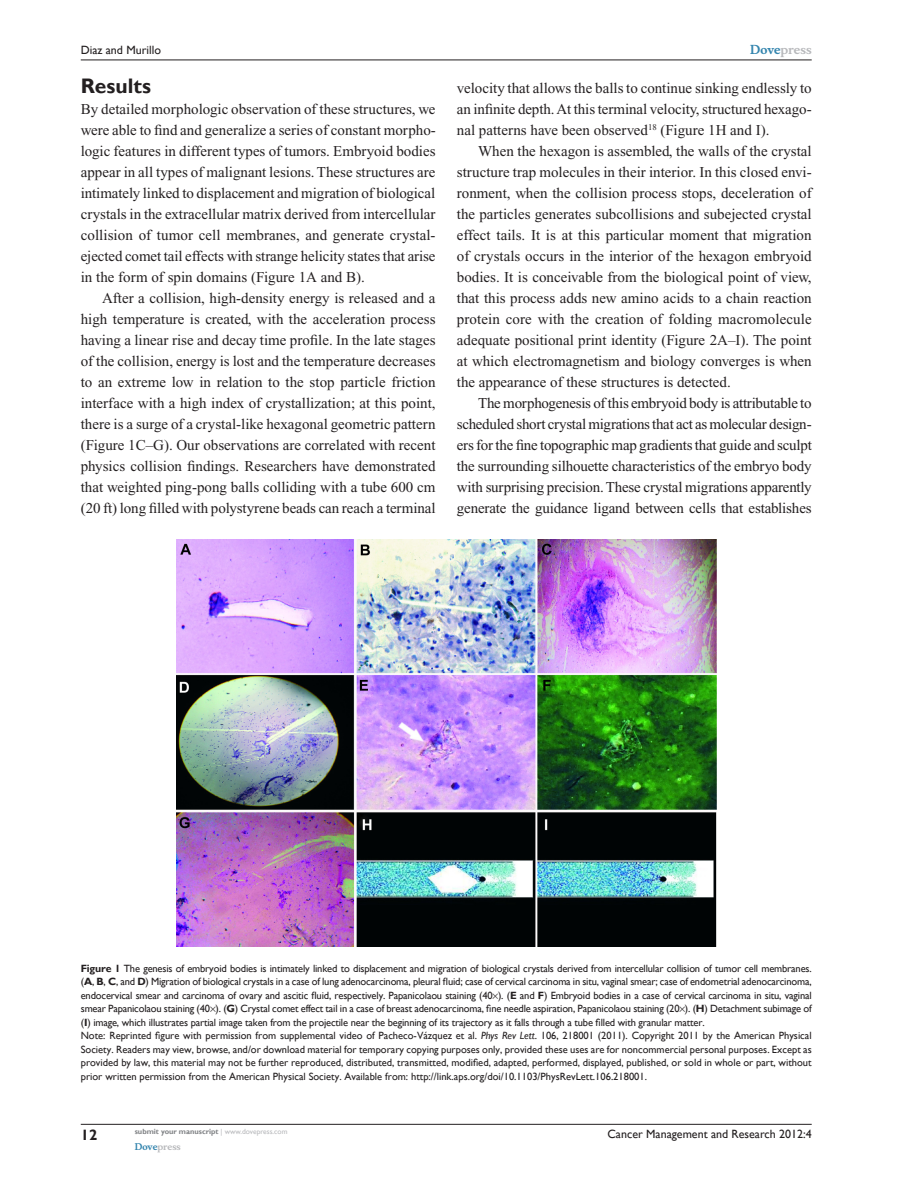
<style>
.page{position:relative;width:918px;height:1188px;background:#fff}
.page>*{position:absolute;margin:0;border:0;box-sizing:border-box;transform-origin:0 0}
.t1{font:700 21px "Gill Sans";color:#231f20}
.t2{font:15px/21px "Times New Roman";letter-spacing:-.005em;color:#231f20;text-align:justify}
.t3{font:700 15px "Gill Sans";color:#231f20}
.t4{font:12px "Gill Sans";color:#231f20}
.t5{font:700 12px "Musee";color:#b8b9bc}
.t6{font:10.5px/13.5px "Gill Sans";letter-spacing:-.015em;color:#231f20}
.t7{font:700 9px "Musee";color:#b8b9bc}
.t8{font:700 7.5px "Gill Sans";color:#808285}
.s1{color:#3485ae}
.s2{font-weight:700}
.s3{font-style:italic}
.s4{font-weight:400;color:#b8b9bc}
</style>
<div class="page">
<img style="left:176px;top:540px;width:540px;height:406px">
<hr style="left:81px;top:1124px;width:731px;height:1px;background:#231f20">
<hr style="left:81px;top:60px;width:731px;height:1px;background:#231f20">
<p class="t4" style="left:81px;top:43px;width:82px">Diaz and Murillo</p>
<h1 class="t1" style="left:81px;top:73px;width:72px">Results</h1>
<p class="t2" style="left:81px;top:98px;width:357px">By detailed morphologic observation of these structures, we were able to find and generalize a series of constant morpho&shy;logic features in different types of tumors. Embryoid bodies appear in all types of malignant lesions. These structures are intimately linked to displacement and migration of biological crystals in the extracellular matrix derived from intercellular collision of tumor cell membranes, and generate crystal&shy;ejected comet tail effects with strange helicity states that arise in the form of spin domains (Figure 1A and B).</p>
<p class="t2" style="left:81px;top:287px;width:356px;text-indent:21px">After a collision, high-density energy is released and a high temperature is created, with the acceleration process having a linear rise and decay time profile. In the late stages of the collision, energy is lost and the temperature decreases to an extreme low in relation to the stop particle friction interface with a high index of crystallization; at this point, there is a surge of a crystal-like hexagonal geometric pattern (Figure 1C–G). Our observations are correlated with recent physics collision findings. Researchers have demonstrated that weighted ping-pong balls colliding with a tube 600 cm (20 ft) long filled with polystyrene beads can reach a terminal</p>
<p class="t5" style="left:750px;top:43px;width:63px"><span class="s1">Dove</span>press</p>
<p class="t2" style="left:457px;top:77px;width:356px">velocity that allows the balls to continue sinking endlessly to an infinite depth. At this terminal velocity, structured hexago&shy;nal patterns have been observed<sup>18</sup> (Figure 1H and I).</p>
<p class="t2" style="left:457px;top:140px;width:356px;text-indent:21px">When the hexagon is assembled, the walls of the crystal structure trap molecules in their interior. In this closed envi&shy;ronment, when the collision process stops, deceleration of the particles generates subcollisions and subejected crystal effect tails. It is at this particular moment that migration of crystals occurs in the interior of the hexagon embryoid bodies. It is conceivable from the biological point of view, that this process adds new amino acids to a chain reaction protein core with the creation of folding macromolecule adequate positional print identity (Figure 2A–I). The point at which electromagnetism and biology converges is when the appearance of these structures is detected.</p>
<p class="t2" style="left:457px;top:392px;width:357px;text-indent:21px">The morphogenesis of this embryoid body is attributable to scheduled short crystal migrations that act as molecular design&shy;ers for the fine topographic map gradients that guide and sculpt the surrounding silhouette characteristics of the embryo body with surprising precision. These crystal migrations apparently generate the guidance ligand between cells that establishes</p>
<p class="t6" style="left:81px;top:961px;width:733px"><span class="s2">Figure 1</span> The genesis of embryoid bodies is intimately linked to displacement and migration of biological crystals derived from intercellular collision of tumor cell membranes. (<span class="s2">A</span>, <span class="s2">B</span>, <span class="s2">C</span>, and <span class="s2">D</span>) Migration of biological crystals in a case of lung adenocarcinoma, pleural fluid; case of cervical carcinoma in situ, vaginal smear; case of endometrial adenocarcinoma, endocervical smear and carcinoma of ovary and ascitic fluid, respectively. Papanicolaou staining (40 ). (<span class="s2">E</span> and <span class="s2">F</span>) Embryoid bodies in a case of cervical carcinoma in situ, vaginal smear Papanicolaou staining (40 ). (<span class="s2">G</span>) Crystal comet effect tail in a case of breast adenocarcinoma, fine needle aspiration, Papanicolaou staining (20 ). (<span class="s2">H</span>) Detachment subimage of (<span class="s2">I</span>) image, which illustrates partial image taken from the projectile near the beginning of its trajectory as it falls through a tube filled with granular matter.<br>Note: Reprinted figure with permission from supplemental video of Pacheco-Vázquez et al. <span class="s3">Phys Rev Lett</span>. 106, 218001 (2011). Copyright 2011 by the American Physical Society. Readers may view, browse, and/or download material for temporary copying purposes only, provided these uses are for noncommercial personal purposes. Except as provided by law, this material may not be further reproduced, distributed, transmitted, modified, adapted, performed, displayed, published, or sold in whole or part, without prior written permission from the American Physical Society. Available from: http://link.aps.org/doi/10.1103/PhysRevLett.106.218001.</p>
<p class="t3" style="left:81px;top:1126px;width:18px">12</p>
<p class="t8" style="left:135px;top:1127px;width:154px">submit your manuscript <span class="s4">| www.dovepress.com</span></p>
<p class="t7" style="left:135px;top:1141px;width:48px"><span class="s1">Dove</span>press</p>
<p class="t4" style="left:607px;top:1127px;width:206px">Cancer Management and Research 2012:4</p>
</div>
